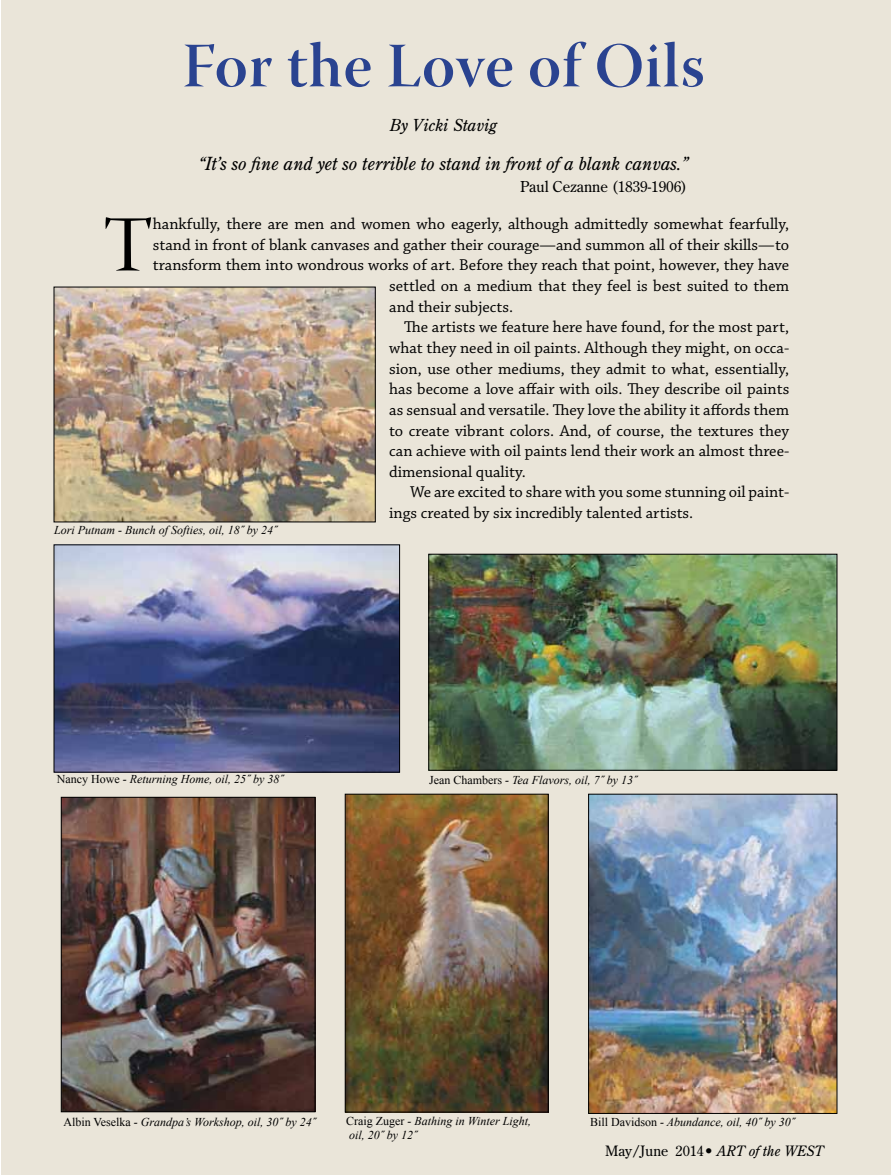
<style>
.page{position:relative;width:891px;height:1175px;background:#fff}
.page>*{position:absolute;margin:0;border:0;box-sizing:border-box;transform-origin:0 0}
.t1{font:79.05px "Warnock Pro Disp";color:#000}
.t2{font:63px "Warnock Pro Semibold Disp";letter-spacing:.02em;color:#2a4390}
.t3{font:italic 18px "Century Old Style";color:#000}
.t4{font:16.5px "Chaparral Pro";color:#000}
.t5{font:italic 16.5px "Century Old Style";color:#000}
.t6{font:15px "Century Old Style";color:#000}
.t7{font:14.25px "Century Old Style";color:#000}
.t8{font:italic 12px "Times New Roman";color:#000}
.s1{font-style:normal}
.s2{font-style:italic}
</style>
<div class="page">
<div style="left:2px;top:0;width:889px;height:1174px;background:#eae5d9"></div>
<img style="left:63px;top:799px;width:250px;height:311px">
<div style="left:61px;top:797px;width:254px;height:315px;border:1px solid #000"></div>
<img style="left:56px;top:289px;width:318px;height:231px">
<img style="left:347px;top:795px;width:200px;height:315px">
<div style="left:345px;top:793px;width:204px;height:319px;border:1px solid #000"></div>
<img style="left:430px;top:556px;width:405px;height:212px">
<div style="left:428px;top:554px;width:409px;height:216px;border:1px solid #000"></div>
<img style="left:590px;top:795px;width:245px;height:316px">
<div style="left:588px;top:793px;width:249px;height:320px;border:1px solid #000"></div>
<img style="left:56px;top:546px;width:342px;height:224px">
<h2 class="t2" style="left:182px;top:28px;width:524px">For the Love of Oils</h2>
<p class="t5" style="left:390px;top:115px;width:109px">By Vicki Stavig</p>
<p class="t3" style="left:198px;top:152px;width:491px">“It’s so fine and yet so terrible to stand in front of a blank canvas.”</p>
<p class="t6" style="left:520px;top:177px;width:169px">Paul Cezanne (1839-1906)</p>
<h1 class="t1" style="left:103px;top:202px;width:51px">T</h1>
<p class="t4" style="left:153px;top:215px;width:638px">hankfully, there are men and women who eagerly, although admittedly somewhat fearfully,</p>
<p class="t4" style="left:153px;top:235px;width:638px">stand in front of blank canvases and gather their courage—and summon all of their skills—to</p>
<p class="t4" style="left:153px;top:256px;width:638px">transform them into wondrous works of art. Before they reach that point, however, they have</p>
<p class="t4" style="left:389px;top:277px;width:402px">settled on a medium that they feel is best suited to them</p>
<p class="t4" style="left:389px;top:297px;width:126px">and their subjects.</p>
<p class="t4" style="left:404px;top:318px;width:387px">The artists we feature here have found, for the most part,</p>
<p class="t4" style="left:389px;top:338px;width:402px">what they need in oil paints. Although they might, on occa-</p>
<p class="t4" style="left:389px;top:359px;width:402px">sion, use other mediums, they admit to what, essentially,</p>
<p class="t4" style="left:389px;top:380px;width:402px">has become a love affair with oils. They describe oil paints</p>
<p class="t4" style="left:389px;top:400px;width:402px">as sensual and versatile. They love the ability it affords them</p>
<p class="t4" style="left:389px;top:421px;width:402px">to create vibrant colors. And, of course, the textures they</p>
<p class="t4" style="left:389px;top:442px;width:402px">can achieve with oil paints lend their work an almost three-</p>
<p class="t4" style="left:389px;top:462px;width:138px">dimensional quality.</p>
<p class="t4" style="left:410px;top:483px;width:381px">We are excited to share with you some stunning oil paint-</p>
<p class="t4" style="left:389px;top:503px;width:306px">ings created by six incredibly talented artists.</p>
<p class="t8" style="left:54px;top:522px;width:224px">Lori Putnam - Bunch of Softies, oil, 18˝ by 24˝</p>
<p class="t8" style="left:57px;top:771px;width:228px"><span class="s1">Nancy Howe</span> - Returning Home, oil, 25˝ by 38˝</p>
<p class="t8" style="left:429px;top:772px;width:210px"><span class="s1">Jean Chambers</span> - Tea Flavors, oil, 7˝ by 13˝</p>
<p class="t8" style="left:63px;top:1113px;width:254px"><span class="s1">Albin Veselka</span> - Grandpa’s Workshop, oil, 30˝ by 24˝</p>
<p class="t8" style="left:346px;top:1112px;width:186px"><span class="s1">Craig Zuger</span> - Bathing in Winter Light,</p>
<p class="t8" style="left:590px;top:1113px;width:206px"><span class="s1">Bill Davidson</span> - Abundance, oil, 40˝ by 30˝</p>
<p class="t8" style="left:349px;top:1126px;width:69px">oil, 20˝ by 12˝</p>
<p class="t7" style="left:605px;top:1141px;width:220px">May/June 2014• <span class="s2">ART of the WEST</span></p>
</div>
